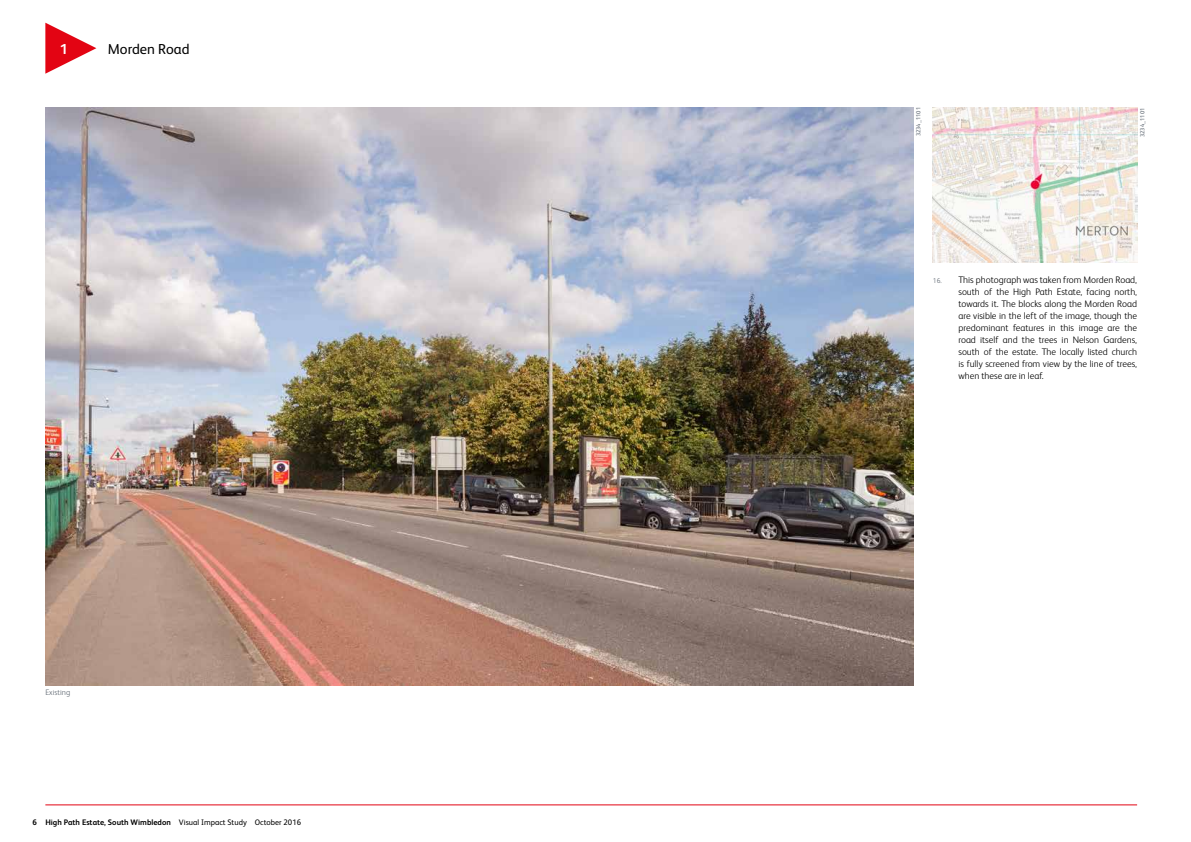
<style>
.page{position:relative;width:1191px;height:842px;background:#fff}
.page>*{position:absolute;margin:0;border:0;box-sizing:border-box;transform-origin:0 0}
.t1{font:14.5px "FS Albert Pro";color:#000}
.t2{font:700 14.5px "FS Albert Pro";color:#fff}
.t3{font:300 9.5px/12px "FS Albert Pro";color:#000;text-align:justify}
.t4{font:700 8px "FS Albert Pro";color:#000}
.t5{font:300 8px "FS Albert Pro";color:#5f6872}
.t6{font:6px "FS Albert Pro";color:#5f6872}
.s1{font-weight:400}
.s2{font-size:7px;color:#5f6872}
</style>
<div class="page">
<hr style="left:45px;top:805px;width:1092px;height:1px;background:#e30413">
<svg style="left:45px;top:23px;width:51px;height:51px"></svg>
<img style="left:45px;top:107px;width:868px;height:578px">
<img style="left:933px;top:107px;width:204px;height:156px">
<h1 class="t2" style="left:60px;top:39px;width:10px">1</h1>
<h1 class="t1" style="left:108px;top:38px;width:83px">Morden Road</h1>
<p class="t5" style="left:45px;top:687px;width:26px">Existing</p>
<p class="t4" style="left:32px;top:817px;width:270px">6 High Path Estate, South Wimbledon <span class="s1">Visual Impact Study October 2016</span></p>
<p class="t6" style="left:914px;top:136px;width:31px;rotate:-90deg">3234_1101</p>
<p class="t6" style="left:1138px;top:137px;width:31px;rotate:-90deg">3234_1101</p>
<p class="t3" style="left:958px;top:273px;width:180px;text-indent:-26px"><span class="s2">16.</span> This photograph was taken from Morden Road, south of the High Path Estate, facing north, towards it. The blocks along the Morden Road are visible in the left of the image, though the predominant features in this image are the road itself and the trees in Nelson Gardens, south of the estate. The locally listed church is fully screened from view by the line of trees, when these are in leaf.</p>
</div>
